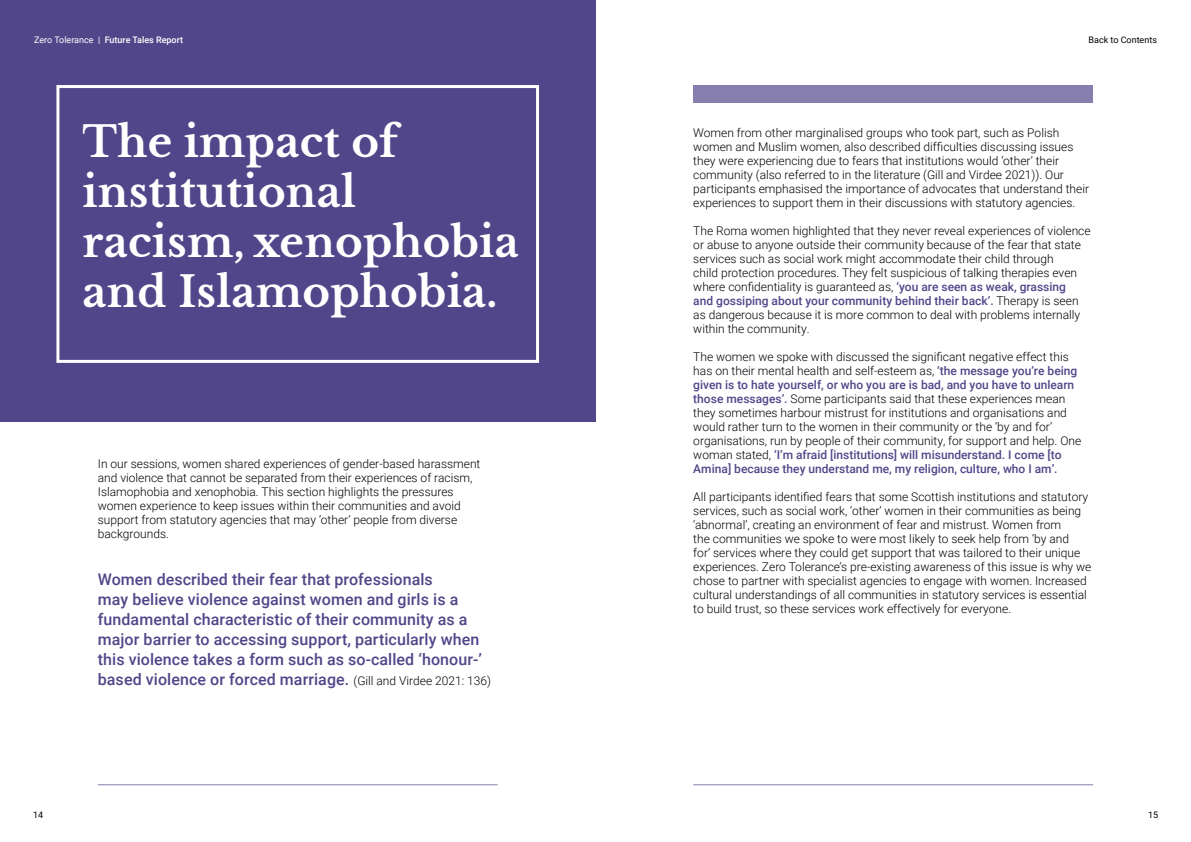
<style>
.page{position:relative;width:1191px;height:842px;background:#fff}
.page>*{position:absolute;margin:0;border:0;box-sizing:border-box;transform-origin:0 0}
.t1{font:700 42px/50px "Libre Baskerville";letter-spacing:.005em;color:#fff}
.t2{font:500 16px/20px "Roboto";letter-spacing:.005em;color:#514689}
.t3{font:300 12px/14px "Roboto";color:#000}
.t4{font:500 9px "Roboto";color:#fff}
.t5{font:9px "Roboto";color:#000}
.s1{font-weight:400}
.s2{font-weight:300;font-size:12px;color:#000}
.s3{font-weight:500;color:#514689}
</style>
<div class="page">
<div style="left:0;top:0;width:595px;height:421px;background:#514689"></div>
<div style="left:56px;top:85px;width:483px;height:278px;border:3px solid #fff"></div>
<div style="left:693px;top:85px;width:400px;height:17px;background:#867ead"></div>
<hr style="left:98px;top:784px;width:399px;height:1px;background:#867ead">
<hr style="left:693px;top:784px;width:400px;height:1px;background:#867ead">
<p class="t4" style="left:34px;top:34px;width:151px"><span class="s1">Zero Tolerance |</span> Future Tales Report</p>
<h1 class="t1" style="left:83px;top:117px;width:438px">The impact of institutional racism, xenophobia and Islamophobia.</h1>
<p class="t3" style="left:98px;top:456px;width:384px">In our sessions, women shared experiences of gender-based harassment and violence that cannot be separated from their experiences of racism, Islamophobia and xenophobia. This section highlights the pressures women experience to keep issues within their communities and avoid support from statutory agencies that may ‘other’ people from diverse backgrounds.</p>
<p class="t5" style="left:33px;top:808px;width:12px">14</p>
<p class="t2" style="left:98px;top:569px;width:395px">Women described their fear that professionals<br>may believe violence against women and girls is a fundamental characteristic of their community as a major barrier to accessing support, particularly when this violence takes a form such as so-called ‘honour-’ based violence or forced marriage. <span class="s2">(Gill and Virdee 2021: 136)</span></p>
<p class="t5" style="left:1088px;top:33px;width:70px">Back to Contents</p>
<p class="t3" style="left:693px;top:126px;width:397px">Women from other marginalised groups who took part, such as Polish women and Muslim women, also described difficulties discussing issues they were experiencing due to fears that institutions would ‘other’ their community (also referred to in the literature (Gill and Virdee 2021)). Our participants emphasised the importance of advocates that understand their experiences to support them in their discussions with statutory agencies.</p>
<p class="t3" style="left:693px;top:224px;width:399px">The Roma women highlighted that they never reveal experiences of violence or abuse to anyone outside their community because of the fear that state services such as social work might accommodate their child through<br>child protection procedures. They felt suspicious of talking therapies even where confidentiality is guaranteed as, <span class="s3">‘you are seen as weak, grassing<br>and gossiping about your community behind their back’.</span> Therapy is seen as dangerous because it is more common to deal with problems internally within the community.</p>
<p class="t3" style="left:693px;top:350px;width:389px">The women we spoke with discussed the significant negative effect this has on their mental health and self-esteem as, <span class="s3">‘the message you’re being given is to hate yourself, or who you are is bad, and you have to unlearn those messages’.</span> Some participants said that these experiences mean they sometimes harbour mistrust for institutions and organisations and would rather turn to the women in their community or the ‘by and for’ organisations, run by people of their community, for support and help. One woman stated, <span class="s3">‘I’m afraid [institutions] will misunderstand. I come [to Amina] because they understand me, my religion, culture, who I am’.</span></p>
<p class="t3" style="left:693px;top:490px;width:399px">All participants identified fears that some Scottish institutions and statutory services, such as social work, ‘other’ women in their communities as being ‘abnormal’, creating an environment of fear and mistrust. Women from<br>the communities we spoke to were most likely to seek help from ‘by and<br>for’ services where they could get support that was tailored to their unique experiences. Zero Tolerance’s pre-existing awareness of this issue is why we chose to partner with specialist agencies to engage with women. Increased cultural understandings of all communities in statutory services is essential to build trust, so these services work effectively for everyone.</p>
<p class="t5" style="left:1148px;top:808px;width:12px">15</p>
</div>
